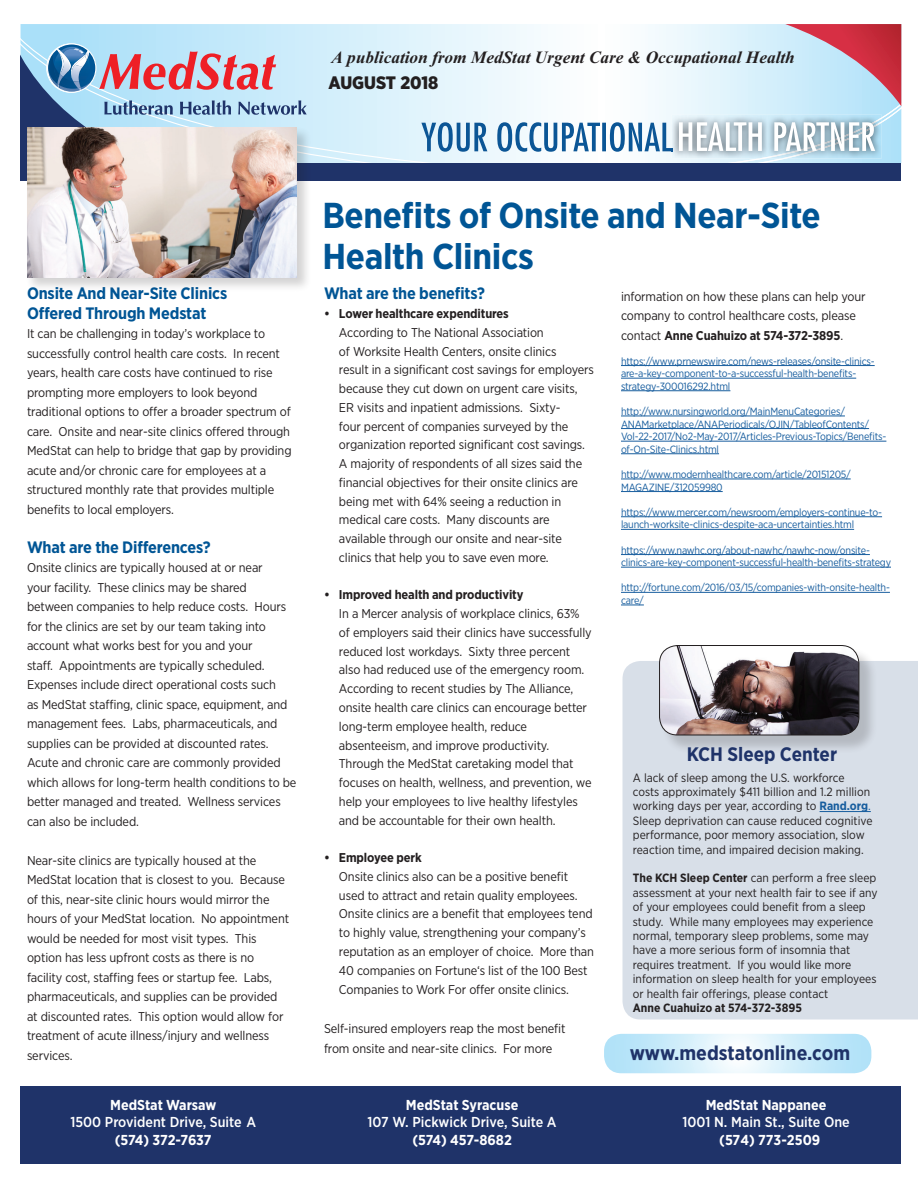
<style>
.page{position:relative;width:918px;height:1188px;background:#fff}
.page>*{position:absolute;margin:0;border:0;box-sizing:border-box;transform-origin:0 0}
.t1{font:700 36px/40.5px "Gotham Narrow";letter-spacing:-.01em;color:#005595}
.t2{font:700 20.1px "Gotham Narrow";color:#1f3369}
.t3{font:700 19.5px "Gotham Narrow";color:#1f3369}
.t4{font:900 18px "Gotham Narrow";color:#231f20}
.t5{font:italic 700 17.25px "Times New Roman";color:#231f20}
.t6{font:700 16.5px/19.5px "Gotham Narrow";letter-spacing:-.01em;color:#005595}
.t7{font:700 14.4px "Gotham Narrow";color:#fff}
.t8{font:500 14.4px "Gotham Narrow";color:#fff}
.t9{font:12.75px/19.5px "Gotham Narrow";letter-spacing:-.01em;color:#231f20}
.t10{font:700 12.75px "Gotham Narrow";letter-spacing:-.01em;color:#231f20}
.t11{font:12px/14.4px "Gotham Narrow";color:#231f20}
.t12{font:700 12px "Gotham Narrow";color:#231f20}
.t13{font:10.5px/12.6px "Gotham Narrow";letter-spacing:-.02em;color:#175d9e}
.s1{font-weight:700}
.s2{font-weight:700;color:#175d9e}
.s3{color:#175d9e}
</style>
<div class="page">
<svg style="left:21px;top:24px;width:400px;height:139px;fill:#d8f0fb"></svg>
<svg style="left:21px;top:27px;width:286px;height:136px"></svg>
<svg style="left:421px;top:24px;width:480px;height:139px"></svg>
<div style="left:21px;top:163px;width:880px;height:18px;background:#1f3369"></div>
<div style="left:21px;top:1086px;width:880px;height:78px;background:#1f3369"></div>
<svg style="left:604px;top:1034px;width:267px;height:39px"></svg>
<div style="left:622px;top:661px;width:296px;height:359px;background:#d8dfe8"></div>
<hr style="left:621px;top:365px;width:254px;height:1px;background:#175d9e">
<hr style="left:621px;top:378px;width:235px;height:1px;background:#175d9e">
<hr style="left:621px;top:390px;width:109px;height:1px;background:#175d9e">
<hr style="left:621px;top:416px;width:224px;height:1px;background:#175d9e">
<hr style="left:621px;top:428px;width:248px;height:1px;background:#175d9e">
<hr style="left:621px;top:441px;width:265px;height:1px;background:#175d9e">
<hr style="left:621px;top:453px;width:98px;height:1px;background:#175d9e">
<hr style="left:621px;top:479px;width:230px;height:1px;background:#175d9e">
<hr style="left:621px;top:491px;width:102px;height:1px;background:#175d9e">
<hr style="left:621px;top:516px;width:261px;height:1px;background:#175d9e">
<hr style="left:621px;top:529px;width:233px;height:1px;background:#175d9e">
<hr style="left:621px;top:554px;width:249px;height:1px;background:#175d9e">
<hr style="left:621px;top:567px;width:270px;height:1px;background:#175d9e">
<hr style="left:621px;top:592px;width:269px;height:1px;background:#175d9e">
<svg style="left:621px;top:605px;width:23px;height:1px"></svg>
<div style="left:26px;top:126px;width:286px;height:167px;background:#231f20;opacity:.2"></div>
<img style="left:27px;top:128px;width:270px;height:150px">
<div style="left:662px;top:648px;width:216px;height:106px;background:#231f20;opacity:.2"></div>
<img style="left:660px;top:646px;width:199px;height:89px">
<div style="left:659px;top:645px;width:200px;height:90px;border:1px solid #231f20;border-radius:18px"></div>
<hr style="left:820px;top:811px;width:51px;height:1px;background:#175d9e">
<h3 class="t5" style="left:331px;top:46px;width:465px">A publication from MedStat Urgent Care &amp; Occupational Health</h3>
<h3 class="t4" style="left:328px;top:71px;width:111px">AUGUST 2018</h3>
<p class="t6" style="left:27px;top:284px;width:202px">Onsite And Near-Site Clinics<br>Offered Through Medstat</p>
<p class="t9" style="left:27px;top:324px;width:266px">It can be challenging in today’s workplace to successfully control health care costs. In recent years, health care costs have continued to rise prompting more employers to look beyond traditional options to offer a broader spectrum of care. Onsite and near-site clinics offered through MedStat can help to bridge that gap by providing acute and/or chronic care for employees at a structured monthly rate that provides multiple benefits to local employers.</p>
<p class="t6" style="left:27px;top:537px;width:185px">What are the Differences?</p>
<p class="t9" style="left:27px;top:558px;width:271px">Onsite clinics are typically housed at or near<br>your facility. These clinics may be shared between companies to help reduce costs. Hours for the clinics are set by our team taking into account what works best for you and your<br>staff. Appointments are typically scheduled.<br>Expenses include direct operational costs such<br>as MedStat staffing, clinic space, equipment, and management fees. Labs, pharmaceuticals, and supplies can be provided at discounted rates.<br>Acute and chronic care are commonly provided which allows for long-term health conditions to be better managed and treated. Wellness services can also be included.</p>
<p class="t9" style="left:27px;top:850px;width:264px">Near-site clinics are typically housed at the MedStat location that is closest to you. Because of this, near-site clinic hours would mirror the hours of your MedStat location. No appointment would be needed for most visit types. This option has less upfront costs as there is no facility cost, staffing fees or startup fee. Labs, pharmaceuticals, and supplies can be provided at discounted rates. This option would allow for treatment of acute illness/injury and wellness services.</p>
<p class="t7" style="left:110px;top:1096px;width:108px">MedStat Warsaw</p>
<p class="t8" style="left:70px;top:1113px;width:187px">1500 Provident Drive, Suite A</p>
<p class="t7" style="left:115px;top:1130px;width:98px">(574) 372-7637</p>
<h1 class="t1" style="left:322px;top:195px;width:500px">Benefits of Onsite and Near-Site<br>Health Clinics</h1>
<p class="t6" style="left:324px;top:284px;width:162px">What are the benefits?</p>
<p class="t10" style="left:324px;top:305px;width:186px">• Lower healthcare expenditures</p>
<p class="t9" style="left:339px;top:323px;width:256px;line-height:18.8px">According to The National Association<br>of Worksite Health Centers, onsite clinics<br>result in a significant cost savings for employers because they cut down on urgent care visits, ER visits and inpatient admissions. Sixty-<br>four percent of companies surveyed by the organization reported significant cost savings.<br>A majority of respondents of all sizes said the financial objectives for their onsite clinics are being met with 64% seeing a reduction in medical care costs. Many discounts are available through our onsite and near-site clinics that help you to save even more.</p>
<p class="t10" style="left:324px;top:587px;width:201px">• Improved health and productivity</p>
<p class="t9" style="left:339px;top:604px;width:254px;line-height:18.8px">In a Mercer analysis of workplace clinics, 63% of employers said their clinics have successfully reduced lost workdays. Sixty three percent also had reduced use of the emergency room.<br>According to recent studies by The Alliance, onsite health care clinics can encourage better long-term employee health, reduce absenteeism, and improve productivity.<br>Through the MedStat caretaking model that focuses on health, wellness, and prevention, we help your employees to live healthy lifestyles and be accountable for their own health.</p>
<p class="t10" style="left:324px;top:849px;width:99px">• Employee perk</p>
<p class="t9" style="left:339px;top:867px;width:256px;line-height:18.9px">Onsite clinics also can be a positive benefit used to attract and retain quality employees.<br>Onsite clinics are a benefit that employees tend to highly value, strengthening your company’s reputation as an employer of choice. More than 40 companies on Fortune‘s list of the 100 Best Companies to Work For offer onsite clinics.</p>
<p class="t9" style="left:324px;top:1019px;width:243px">Self-insured employers reap the most benefit from onsite and near-site clinics. For more</p>
<p class="t7" style="left:406px;top:1096px;width:114px">MedStat Syracuse</p>
<p class="t8" style="left:368px;top:1113px;width:191px">107 W. Pickwick Drive, Suite A</p>
<p class="t7" style="left:412px;top:1130px;width:101px">(574) 457-8682</p>
<p class="t9" style="left:621px;top:286px;width:246px">information on how these plans can help your company to control healthcare costs, please contact <span class="s1">Anne Cuahuizo at 574-372-3895</span>.</p>
<p class="t13" style="left:621px;top:354px;width:255px">https://www.prnewswire.com/news-releases/onsite-clinics&shy;are-a-key-component-to-a-successful-health-benefits&shy;strategy-300016292.html</p>
<p class="t13" style="left:621px;top:405px;width:267px">http://www.nursingworld.org/MainMenuCategories/ ANAMarketplace/ANAPeriodicals/OJIN/TableofContents/ Vol-22-2017/No2-May-2017/Articles-Previous-Topics/Benefits&shy;of-On-Site-Clinics.html</p>
<p class="t13" style="left:621px;top:468px;width:231px">http://www.modernhealthcare.com/article/20151205/<br>MAGAZINE/312059980</p>
<p class="t13" style="left:621px;top:506px;width:263px">https://www.mercer.com/newsroom/employers-continue-to&shy;launch-worksite-clinics-despite-aca-uncertainties.html</p>
<p class="t13" style="left:621px;top:543px;width:272px">https://www.nawhc.org/about-nawhc/nawhc-now/onsite&shy;clinics-are-key-component-successful-health-benefits-strategy</p>
<p class="t13" style="left:621px;top:581px;width:270px">http://fortune.com/2016/03/15/companies-with-onsite-health&shy;care/</p>
<h3 class="t3" style="left:687px;top:742px;width:152px">KCH Sleep Center</h3>
<p class="t11" style="left:633px;top:770px;width:241px">A lack of sleep among the U.S. workforce costs approximately $411 billion and 1.2 million working days per year, according to <span class="s2">Rand.org</span><span class="s3">.<br></span>Sleep deprivation can cause reduced cognitive performance, poor memory association, slow reaction time, and impaired decision making.</p>
<p class="t11" style="left:633px;top:871px;width:246px"><span class="s1">The KCH Sleep Center</span> can perform a free sleep assessment at your next health fair to see if any of your employees could benefit from a sleep study. While many employees may experience normal, temporary sleep problems, some may have a more serious form of insomnia that requires treatment. If you would like more information on sleep health for your employees or health fair offerings, please contact</p>
<p class="t12" style="left:633px;top:1000px;width:171px">Anne Cuahuizo at 574-372-3895</p>
<h2 class="t2" style="left:630px;top:1040px;width:222px">www.medstatonline.com</h2>
<p class="t7" style="left:706px;top:1096px;width:122px">MedStat Nappanee</p>
<p class="t8" style="left:682px;top:1113px;width:169px">1001 N. Main St., Suite One</p>
<p class="t7" style="left:719px;top:1130px;width:102px">(574) 773-2509</p>
</div>
